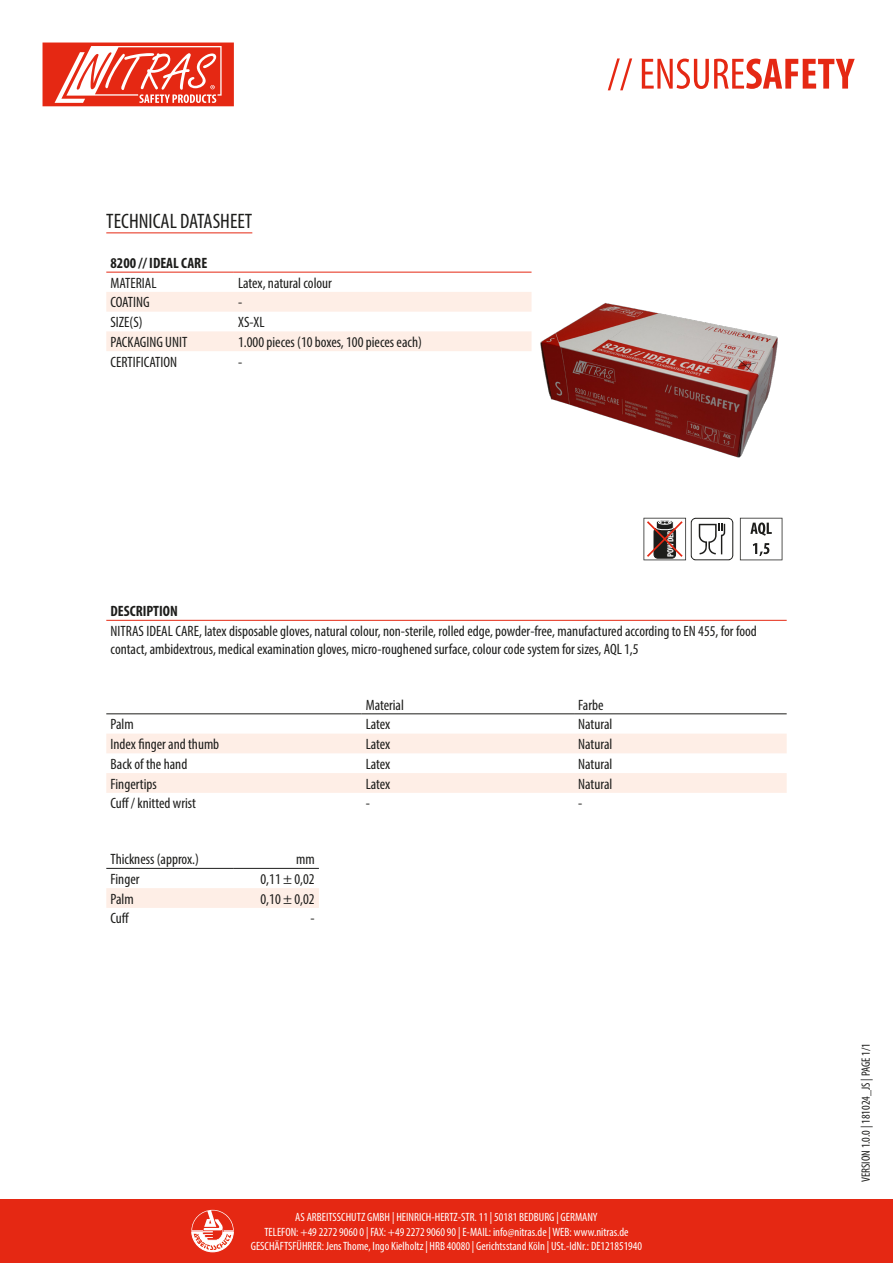
<style>
.page{position:relative;width:893px;height:1263px;background:#fff}
.page>*{position:absolute;margin:0;border:0;box-sizing:border-box;transform-origin:0 0}
.t1{font:condensed 21px "Myriad Pro";color:#1d1d1b}
.t2{font:condensed 15px "Myriad Pro";color:#1d1d1b}
.t3{font:700 condensed 15px "Myriad Pro";color:#1d1d1b}
.t4{font:condensed 12px/14.4px "Myriad Pro";color:#fff;text-align:center}
.t5{font:condensed 12px "Myriad Pro";color:#1d1d1b}
.t6{font:700 condensed 8.85px "Myriad Pro";color:#fff}
</style>
<div class="page">
<div style="left:0;top:1199px;width:893px;height:64px;background:#e52813"></div>
<svg style="left:608px;top:58px;width:247px;height:32px"></svg>
<svg style="left:191px;top:1210px;width:43px;height:42px"></svg>
<svg style="left:43px;top:43px;width:191px;height:63px"></svg>
<hr style="left:106px;top:232px;width:146px;height:1px;background:#e52813">
<svg style="left:106px;top:292px;width:425px;height:59px"></svg>
<hr style="left:106px;top:272px;width:128px;height:1px;background:#e52813">
<hr style="left:234px;top:272px;width:297px;height:1px;background:#e52813">
<img style="left:531px;top:271px;width:247px;height:187px">
<svg style="left:643px;top:518px;width:90px;height:42px"></svg>
<svg style="left:740px;top:518px;width:42px;height:42px"></svg>
<hr style="left:106px;top:620px;width:681px;height:1px;background:#e52813">
<svg style="left:106px;top:714px;width:681px;height:1px"></svg>
<svg style="left:106px;top:734px;width:681px;height:59px"></svg>
<hr style="left:106px;top:713px;width:255px;height:1px;background:#1d1d1b">
<hr style="left:361px;top:713px;width:213px;height:1px;background:#1d1d1b">
<hr style="left:574px;top:713px;width:213px;height:1px;background:#1d1d1b">
<div style="left:106px;top:888px;width:213px;height:20px;background:#feeee6"></div>
<hr style="left:106px;top:868px;width:128px;height:1px;background:#1d1d1b">
<hr style="left:234px;top:868px;width:85px;height:1px;background:#1d1d1b">
<p class="t1" style="left:106px;top:209px;width:148px">TECHNICAL DATASHEET</p>
<p class="t3" style="left:111px;top:253px;width:98px">8200 // IDEAL CARE</p>
<p class="t2" style="left:111px;top:274px;width:47px">MATERIAL</p>
<p class="t2" style="left:238px;top:274px;width:95px">Latex, natural colour</p>
<p class="t2" style="left:111px;top:293px;width:41px">COATING</p>
<p class="t2" style="left:238px;top:293px;width:6px">-</p>
<p class="t2" style="left:111px;top:313px;width:34px">SIZE(S)</p>
<p class="t2" style="left:238px;top:313px;width:28px">XS-XL</p>
<p class="t2" style="left:111px;top:333px;width:78px">PACKAGING UNIT</p>
<p class="t2" style="left:238px;top:333px;width:185px">1.000 pieces (10 boxes, 100 pieces each)</p>
<p class="t2" style="left:111px;top:353px;width:68px">CERTIFICATION</p>
<p class="t2" style="left:238px;top:353px;width:6px">-</p>
<p class="t6" style="left:665px;top:557px;width:28px;rotate:-90deg">POWDER</p>
<p class="t3" style="left:111px;top:602px;width:69px">DESCRIPTION</p>
<p class="t2" style="left:111px;top:622px;width:648px">NITRAS IDEAL CARE, latex disposable gloves, natural colour, non-sterile, rolled edge, powder-free, manufactured according to EN 455, for food</p>
<p class="t2" style="left:111px;top:640px;width:530px">contact, ambidextrous, medical examination gloves, micro-roughened surface, colour code system for sizes, AQL 1,5</p>
<p class="t2" style="left:366px;top:695px;width:40px">Material</p>
<p class="t2" style="left:578px;top:695px;width:27px">Farbe</p>
<p class="t2" style="left:111px;top:715px;width:25px">Palm</p>
<p class="t2" style="left:366px;top:715px;width:26px">Latex</p>
<p class="t2" style="left:578px;top:715px;width:36px">Natural</p>
<p class="t2" style="left:111px;top:735px;width:110px">Index finger and thumb</p>
<p class="t2" style="left:366px;top:735px;width:26px">Latex</p>
<p class="t2" style="left:578px;top:735px;width:36px">Natural</p>
<p class="t2" style="left:111px;top:755px;width:78px">Back of the hand</p>
<p class="t2" style="left:366px;top:755px;width:26px">Latex</p>
<p class="t2" style="left:578px;top:755px;width:36px">Natural</p>
<p class="t2" style="left:111px;top:774px;width:48px">Fingertips</p>
<p class="t2" style="left:366px;top:774px;width:26px">Latex</p>
<p class="t2" style="left:578px;top:774px;width:36px">Natural</p>
<p class="t2" style="left:111px;top:794px;width:87px">Cuff / knitted wrist</p>
<p class="t2" style="left:366px;top:794px;width:6px">-</p>
<p class="t2" style="left:578px;top:794px;width:6px">-</p>
<p class="t2" style="left:111px;top:850px;width:90px">Thickness (approx.)</p>
<p class="t2" style="left:296px;top:850px;width:20px">mm</p>
<p class="t2" style="left:111px;top:870px;width:30px">Finger</p>
<p class="t2" style="left:261px;top:870px;width:56px">0,11 ± 0,02</p>
<p class="t2" style="left:111px;top:890px;width:25px">Palm</p>
<p class="t2" style="left:261px;top:890px;width:56px">0,10 ± 0,02</p>
<p class="t2" style="left:111px;top:909px;width:20px">Cuff</p>
<p class="t2" style="left:310px;top:909px;width:6px">-</p>
<p class="t4" style="left:251px;top:1210px;width:393px">AS ARBEITSSCHUTZ GMBH | HEINRICH-HERTZ-STR. 11 | 50181 BEDBURG | GERMANY<br>TELEFON: +49 2272 9060 0 | FAX: +49 2272 9060 90 | E-MAIL: info@nitras.de | WEB: www.nitras.de<br>GESCHÄFTSFÜHRER: Jens Thome, Ingo Kielholtz | HRB 40080 | Gerichtsstand Köln | USt.-IdNr.: DE121851940</p>
<p class="t5" style="left:859px;top:1182px;width:140px;rotate:-90deg">VERSION 1.0.0 | 181024_JS | PAGE 1/1</p>
</div>
